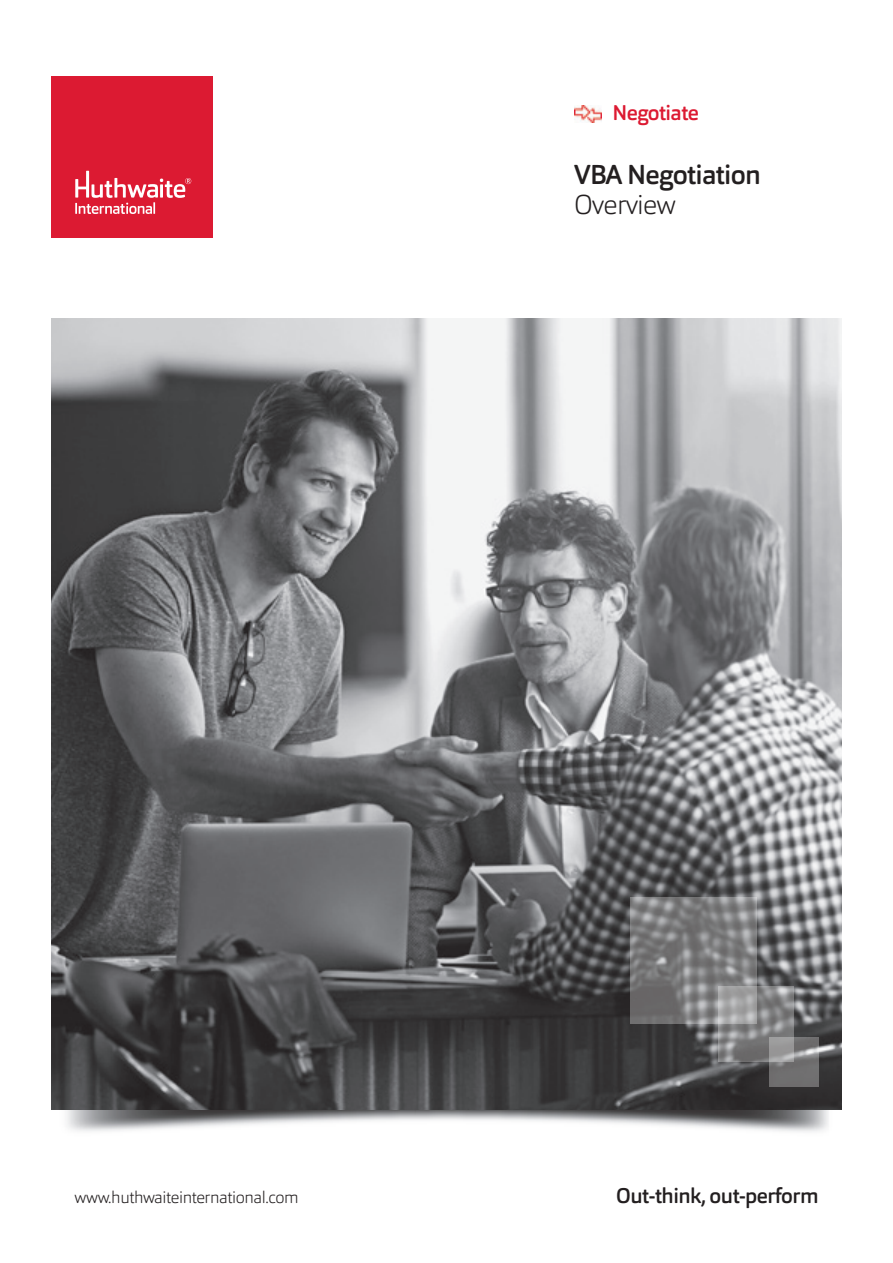
<style>
.page{position:relative;width:893px;height:1263px;background:#fff}
.page>*{position:absolute;margin:0;border:0;box-sizing:border-box;transform-origin:0 0}
.t1{font:500 27px/30px "Orgon";letter-spacing:-.025em;color:#231f20}
.t2{font:500 21px "Orgon";letter-spacing:-.025em;color:#231f20}
.t3{font:500 21px "Orgon";letter-spacing:-.025em;color:#dc1a32}
.t4{font:200 16.5px "Orgon";letter-spacing:-.025em;color:#231f20}
.s1{font-weight:200}
</style>
<div class="page">
<img style="left:67px;top:1110px;width:762px;height:22px">
<div style="left:51px;top:77px;width:162px;height:161px;background:#dc1a32"></div>
<svg style="left:75px;top:171px;width:116px;height:43px"></svg>
<img style="left:51px;top:319px;width:791px;height:791px">
<img style="left:574px;top:105px;width:28px;height:18px">
<svg style="left:630px;top:898px;width:126px;height:126px;background:#7e7e7f"></svg>
<svg style="left:718px;top:986px;width:76px;height:76px;background:#8e8e8f"></svg>
<svg style="left:769px;top:1037px;width:50px;height:49px;background:#818081"></svg>
<p class="t3" style="left:612px;top:99px;width:88px">Negotiate</p>
<p class="t1" style="left:574px;top:159px;width:189px">VBA Negotiation<br><span class="s1">Overview</span></p>
<p class="t4" style="left:74px;top:1187px;width:226px">www.huthwaiteinternational.com</p>
<p class="t2" style="left:616px;top:1183px;width:204px">Out-think, out-perform</p>
</div>
